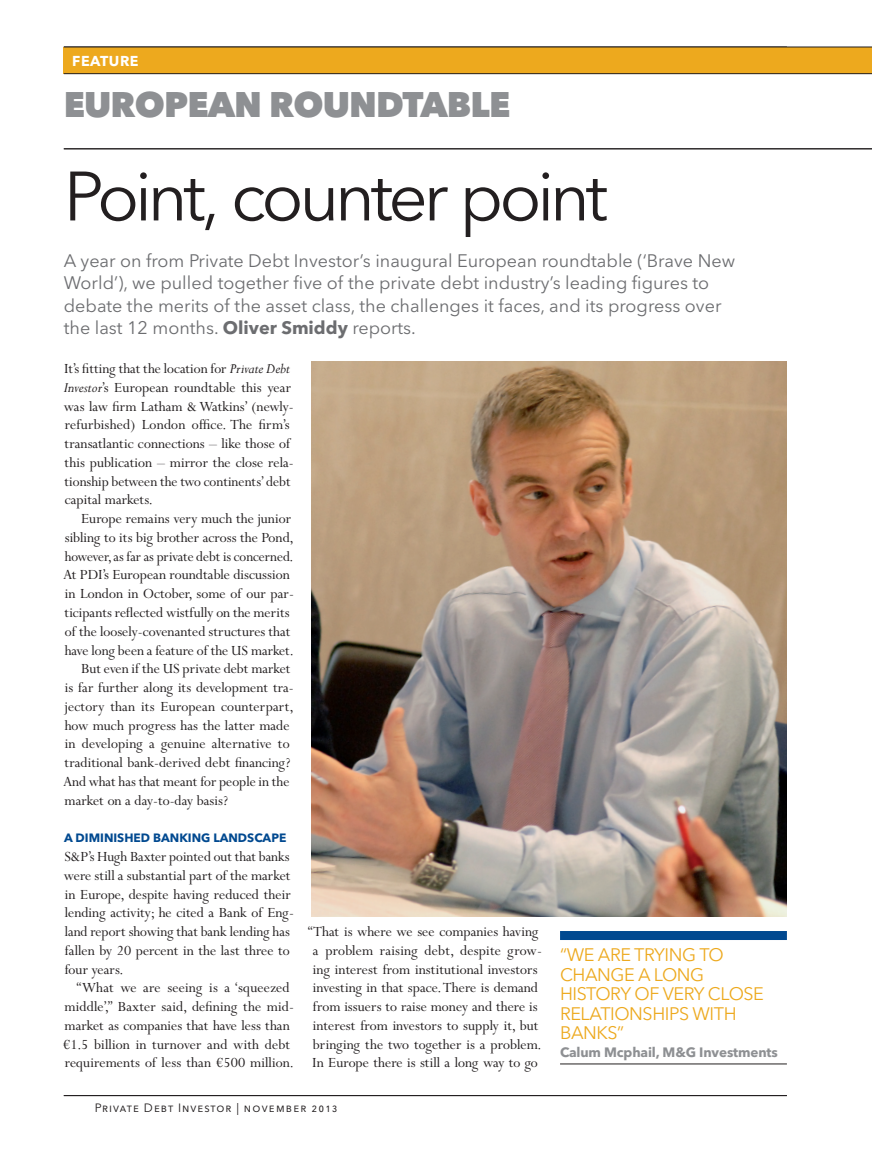
<style>
.page{position:relative;width:872px;height:1149px;background:#fff}
.page>*{position:absolute;margin:0;border:0;box-sizing:border-box;transform-origin:0 0}
.t1{font:69px "Avenir Next LT Pro";letter-spacing:-.06em;color:#231f20}
.t2{font:800 35.25px "Avenir Next LT Pro";letter-spacing:-.025em;color:#8e9093}
.t3{font:18px/22.5px "Avenir Next LT Pro";color:#6c6d70}
.t4{font:18px/19.5px "Avenir Next LT Pro";letter-spacing:.095em;color:#eda91e}
.t5{font:15.75px/18.8px "Perpetua MT Pro";color:#231f20}
.t6{font:700 14.25px "Avenir Next LT Pro";letter-spacing:.035em;color:#fff}
.t7{font:700 13.5px "Avenir Next LT Pro";letter-spacing:-.01em;color:#8e9093}
.t8{font:12px "Avenir Next LT Pro";letter-spacing:.08em;color:#231f20}
.t9{font:700 12px "Avenir Next LT Pro";color:#014990}
.s1{font-weight:700}
.s2{font-style:italic}
.s3{font-size:13.5px;color:#fff}
</style>
<div class="page">
<hr style="left:64px;top:1094px;width:723px;height:1px;background:#231f20">
<hr style="left:64px;top:148px;width:808px;height:1px;background:#231f20">
<div style="left:64px;top:47px;width:808px;height:27px;background:#eda91e"></div>
<hr style="left:64px;top:47px;width:808px;height:1px;background:#231f20">
<hr style="left:64px;top:73px;width:808px;height:1px;background:#231f20">
<img style="left:312px;top:361px;width:475px;height:555px">
<div style="left:560px;top:930px;width:227px;height:9px;background:#014990"></div>
<hr style="left:560px;top:1063px;width:227px;height:1px;background:#231f20">
<p class="t6" style="left:72px;top:52px;width:68px">FEATURE</p>
<h2 class="t2" style="left:64px;top:82px;width:444px">EUROPEAN ROUNDTABLE</h2>
<h1 class="t1" style="left:64px;top:155px;width:545px">Point, counter point</h1>
<p class="t3" style="left:64px;top:249px;width:673px">A year on from Private Debt Investor’s inaugural European roundtable (‘Brave New World’), we pulled together five of the private debt industry’s leading figures to debate the merits of the asset class, the challenges it faces, and its progress over the last 12 months. <span class="s1">OLIVER SMIDDY</span> reports.</p>
<p class="t5" style="left:64px;top:359px;width:232px">It’s fitting that the location for <span class="s2">Private Debt Investor</span>’s European roundtable this year was law firm Latham &amp; Watkins’ (newly&shy;refurbished) London office. The firm’s transatlantic connections – like those of this publication – mirror the close rela&shy;tionship between the two continents’ debt capital markets.</p>
<p class="t5" style="left:81px;top:509px;width:211px">Europe remains very much the junior</p>
<p class="t5" style="left:65px;top:528px;width:230px">sibling to its big brother across the Pond,</p>
<p class="t5" style="left:65px;top:546px;width:230px">however, as far as private debt is concerned.</p>
<p class="t5" style="left:63px;top:565px;width:228px">At PDI’s European roundtable discussion</p>
<p class="t5" style="left:65px;top:584px;width:231px">in London in October, some of our par-</p>
<p class="t5" style="left:65px;top:603px;width:227px">ticipants reflected wistfully on the merits</p>
<p class="t5" style="left:65px;top:621px;width:227px">of the loosely-covenanted structures that</p>
<p class="t5" style="left:65px;top:640px;width:230px">have long been a feature of the US market.</p>
<p class="t5" style="left:81px;top:659px;width:211px">But even if the US private debt market</p>
<p class="t5" style="left:65px;top:678px;width:231px">is far further along its development tra-</p>
<p class="t5" style="left:65px;top:696px;width:230px">jectory than its European counterpart,</p>
<p class="t5" style="left:65px;top:715px;width:226px">how much progress has the latter made</p>
<p class="t5" style="left:65px;top:734px;width:226px">in developing a genuine alternative to</p>
<p class="t5" style="left:65px;top:753px;width:227px">traditional bank-derived debt financing?</p>
<p class="t5" style="left:63px;top:771px;width:228px">And what has that meant for people in the</p>
<p class="t5" style="left:65px;top:790px;width:165px">market on a day-to-day basis?</p>
<p class="t9" style="left:64px;top:830px;width:224px">A DIMINISHED BANKING LANDSCAPE</p>
<p class="t5" style="left:64px;top:846px;width:231px">S&amp;P’s Hugh Baxter pointed out that banks were still a substantial part of the market in Europe, despite having reduced their lending activity; he cited a Bank of Eng&shy;land report showing that bank lending has fallen by 20 percent in the last three to four years.</p>
<p class="t5" style="left:63px;top:978px;width:232px;text-align:center">“What we are seeing is a ‘squeezed middle’,” Baxter said, defining the mid&shy;market as companies that have less than €1.5 billion in turnover and with debt requirements of less than €500 million.</p>
<p class="t5" style="left:308px;top:921px;width:236px">“That is where we see companies having a problem raising debt, despite grow&shy;ing interest from institutional investors investing in that space. There is demand from issuers to raise money and there is interest from investors to supply it, but bringing the two together is a problem.<br>In Europe there is still a long way to go</p>
<p class="t8" style="left:67px;top:1100px;width:272px"><span class="s3">24</span> Private Debt Investor | november 2013</p>
<p class="t4" style="left:560px;top:944px;width:203px">“We are tryin g to<br>chan ge a long history of very close relationship s wi th<br>ban</p>
<p class="t4" style="left:596px;top:1022px;width:29px">ks”</p>
<p class="t7" style="left:560px;top:1043px;width:219px">CALUM MCPHAIL, M&amp;G INVESTMENTS</p>
</div>
